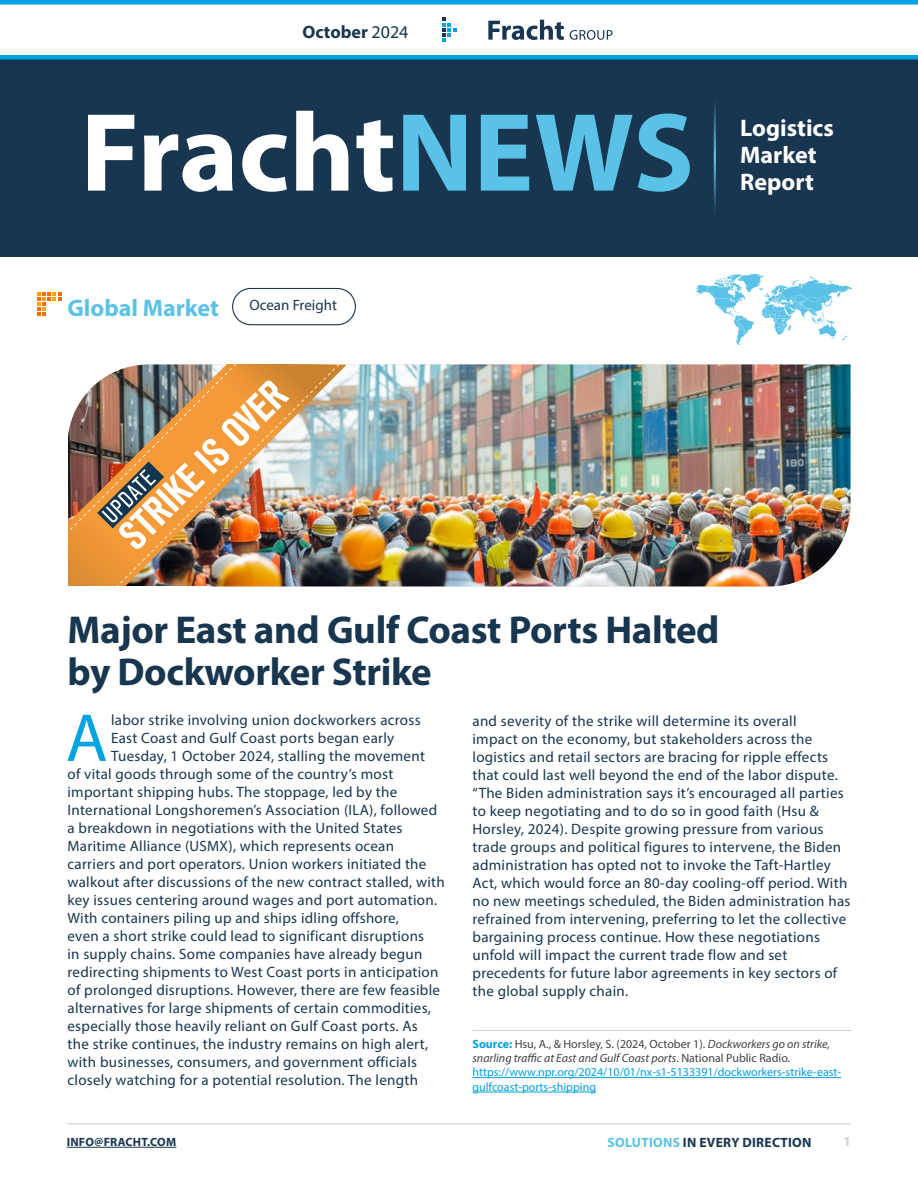
<style>
.page{position:relative;width:918px;height:1188px;background:#fff}
.page>*{position:absolute;margin:0;border:0;box-sizing:border-box;transform-origin:0 0}
.t1{font:68.4px "Myriad Pro";color:#00a3e0}
.t2{font:700 39px/42px "Myriad Pro";letter-spacing:-.01em;color:#183650}
.t3{font:700 24px/27px "Myriad Pro";color:#fff}
.t4{font:700 24px "Myriad Pro";color:#5bc2e7}
.t5{font:700 18px "Myriad Pro";color:#183650}
.t6{font:15px/18px "Myriad Pro";letter-spacing:.02em;color:#183650}
.t7{font:15px "Myriad Pro";color:#183650}
.t8{font:700 13.5px "Myriad Pro";letter-spacing:.02em;color:#183650}
.t9{font:700 13.5px "Myriad Pro";color:#d0d0ce}
.t10{font:12px/14.4px "Myriad Pro";color:#00a3e0}
.t11{font:700 12px "Myriad Pro";letter-spacing:.02em;color:#183650}
.s1{font-weight:400}
.s2{font-weight:700}
.s3{color:#3f4443}
.s4{font-style:italic;color:#3f4443}
.s5{color:#5bc2e7}
</style>
<div class="page">
<div style="left:0;top:57px;width:918px;height:199px;background:#183650"></div>
<hr style="left:68px;top:1123px;width:783px;height:1px;background:#d0d0ce">
<hr style="left:67px;top:1147px;width:109px;height:1px;background:#183650">
<svg style="left:696px;top:274px;width:156px;height:71px"></svg>
<svg style="left:488px;top:20px;width:76px;height:20px"></svg>
<svg style="left:570px;top:30px;width:43px;height:10px"></svg>
<svg style="left:442px;top:18px;width:14px;height:24px"></svg>
<hr style="left:714px;top:98px;width:2px;height:139px;background:#fff">
<div style="left:232px;top:288px;width:124px;height:37px;border:1px solid #183650;border-radius:18px"></div>
<img style="left:346px;top:364px;width:504px;height:222px">
<svg style="left:37px;top:292px;width:24px;height:24px"></svg>
<hr style="left:472px;top:1030px;width:380px;height:1px;background:#d0d0ce">
<hr style="left:0;top:55px;width:918px;height:4px;background:#00a3e0">
<hr style="left:0;top:0;width:918px;height:4px;background:#00a3e0">
<hr style="left:472px;top:1077px;width:369px;height:1px;background:#00a3e0">
<hr style="left:472px;top:1092px;width:124px;height:1px;background:#00a3e0">
<svg style="left:88px;top:115px;width:46px;height:76px"></svg>
<svg style="left:144px;top:134px;width:89px;height:58px"></svg>
<svg style="left:242px;top:134px;width:45px;height:58px"></svg>
<svg style="left:296px;top:111px;width:52px;height:80px"></svg>
<svg style="left:357px;top:120px;width:36px;height:72px"></svg>
<svg style="left:403px;top:115px;width:63px;height:76px"></svg>
<svg style="left:481px;top:115px;width:48px;height:76px"></svg>
<svg style="left:536px;top:114px;width:154px;height:78px"></svg>
<svg style="left:68px;top:364px;width:278px;height:223px;background:#c09662"></svg>
<svg style="left:68px;top:364px;width:48px;height:185px"></svg>
<img style="left:116px;top:364px;width:223px;height:223px">
<div style="left:0;top:586px;width:207px;height:24px;background:#fff"></div>
<p class="t5" style="left:303px;top:20px;width:107px">October <span class="s1">2024</span></p>
<h3 class="t4" style="left:68px;top:292px;width:153px">Global Market</h3>
<p class="t7" style="left:249px;top:296px;width:89px">Ocean Freight</p>
<h3 class="t3" style="left:740px;top:114px;width:95px">Logistics<br>Market<br>Report</h3>
<h2 class="t2" style="left:68px;top:607px;width:654px">Major East and Gulf Coast Ports Halted by Dockworker Strike</h2>
<h1 class="t1" style="left:66px;top:696px;width:43px">A</h1>
<p class="t6" style="left:111px;top:711px;width:311px">labor strike involving union dockworkers across</p>
<p class="t6" style="left:472px;top:712px;width:379px">and severity of the strike will determine its overall<br>impact on the economy, but stakeholders across the logistics and retail sectors are bracing for ripple effects that could last well beyond the end of the labor dispute. “The Biden administration says it’s encouraged all parties to keep negotiating and to do so in good faith (Hsu &amp; Horsley, 2024). Despite growing pressure from various trade groups and political figures to intervene, the Biden administration has opted not to invoke the Taft-Hartley Act, which would force an 80-day cooling-off period. With no new meetings scheduled, the Biden administration has refrained from intervening, preferring to let the collective bargaining process continue. How these negotiations unfold will impact the current trade flow and set precedents for future labor agreements in key sectors of the global supply chain.</p>
<p class="t6" style="left:111px;top:729px;width:285px">East Coast and Gulf Coast ports began early</p>
<p class="t6" style="left:111px;top:747px;width:315px">Tuesday, 1 October 2024, stalling the movement</p>
<p class="t6" style="left:67px;top:765px;width:327px">of vital goods through some of the country’s most</p>
<p class="t6" style="left:67px;top:783px;width:331px">important shipping hubs. The stoppage, led by the</p>
<p class="t6" style="left:67px;top:801px;width:371px">International Longshoremen’s Association (ILA), followed</p>
<p class="t6" style="left:67px;top:819px;width:336px">a breakdown in negotiations with the United States</p>
<p class="t6" style="left:67px;top:837px;width:328px">Maritime Alliance (USMX), which represents ocean</p>
<p class="t6" style="left:67px;top:855px;width:360px">carriers and port operators. Union workers initiated the</p>
<p class="t6" style="left:67px;top:873px;width:379px">walkout after discussions of the new contract stalled, with</p>
<p class="t6" style="left:67px;top:891px;width:371px">key issues centering around wages and port automation.</p>
<p class="t6" style="left:67px;top:909px;width:333px">With containers piling up and ships idling offshore,</p>
<p class="t6" style="left:67px;top:927px;width:358px">even a short strike could lead to significant disruptions</p>
<p class="t6" style="left:67px;top:945px;width:356px">in supply chains. Some companies have already begun</p>
<p class="t6" style="left:67px;top:963px;width:372px">redirecting shipments to West Coast ports in anticipation</p>
<p class="t6" style="left:67px;top:981px;width:374px">of prolonged disruptions. However, there are few feasible</p>
<p class="t6" style="left:67px;top:999px;width:365px">alternatives for large shipments of certain commodities,</p>
<p class="t6" style="left:67px;top:1017px;width:352px">especially those heavily reliant on Gulf Coast ports. As</p>
<p class="t6" style="left:67px;top:1035px;width:362px">the strike continues, the industry remains on high alert,</p>
<p class="t6" style="left:67px;top:1053px;width:351px">with businesses, consumers, and government officials</p>
<p class="t6" style="left:67px;top:1071px;width:352px">closely watching for a potential resolution. The length</p>
<p class="t10" style="left:472px;top:1036px;width:370px"><span class="s2">Source:</span> <span class="s3">Hsu, A., &amp; Horsley, S. (2024, October 1).</span> <span class="s4">Dockworkers go on strike, snarling traffic at East and Gulf Coast ports</span><span class="s3">. National Public Radio. </span>https://www.npr.org/2024/10/01/nx-s1-5133391/dockworkers-strike-east&shy;gulfcoast-ports-shipping</p>
<p class="t11" style="left:67px;top:1134px;width:111px">INFO@FRACHT.COM</p>
<p class="t8" style="left:608px;top:1133px;width:205px"><span class="s5">SOLUTIONS</span> IN EVERY DIRECTION</p>
<p class="t9" style="left:843px;top:1133px;width:9px">1</p>
</div>
